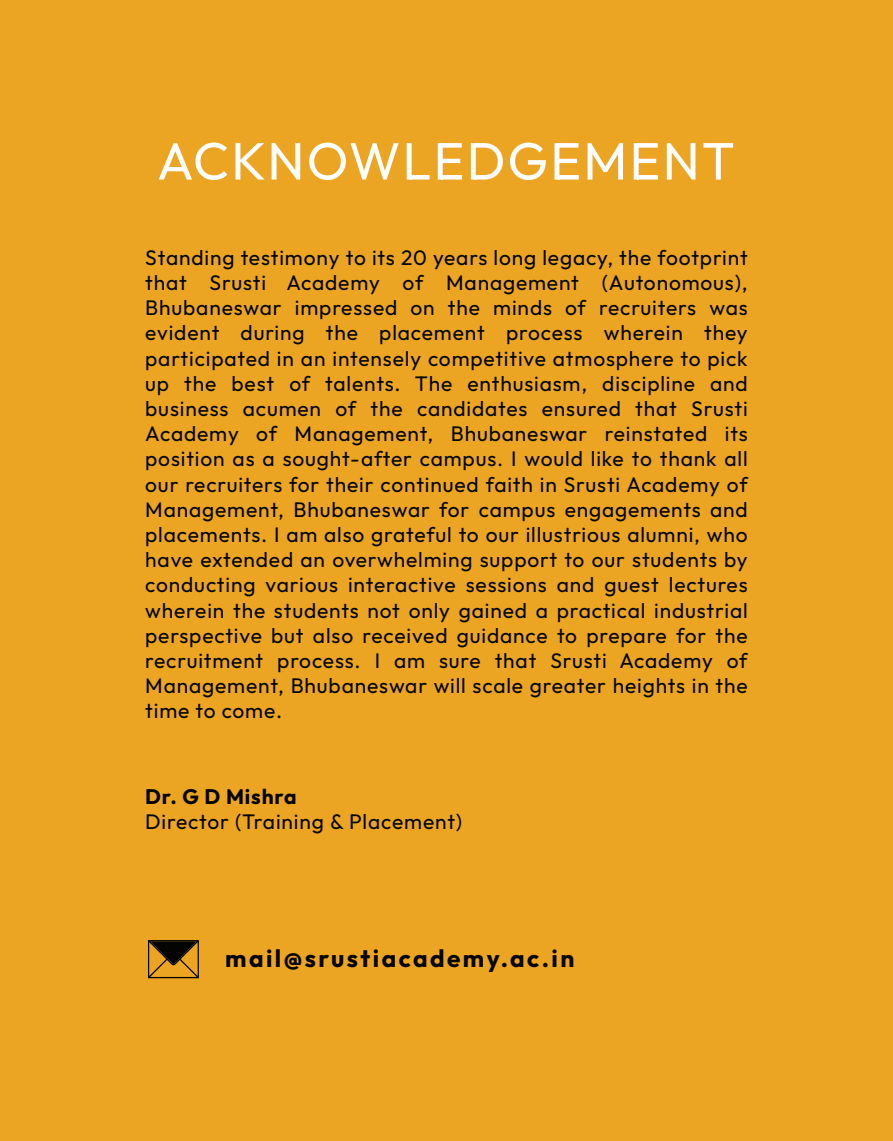
<style>
.page{position:relative;width:893px;height:1141px;background:#eca522}
.page>*{position:absolute;margin:0;border:0;box-sizing:border-box;transform-origin:0 0}
.t1{font:52.5px "Outfit";letter-spacing:.04em;color:#fff}
.t2{font:700 24.5px "Outfit";letter-spacing:.1em;color:#040503}
.t3{font:21px/25.2px "Outfit";letter-spacing:.04em;color:#040503;text-align:justify}
.t4{font:700 21px "Outfit";letter-spacing:.04em;color:#040503}
</style>
<div class="page">
<svg style="left:148px;top:940px;width:51px;height:38px"></svg>
<h1 class="t1" style="left:157px;top:131px;width:579px">ACKNOWLEDGEMENT</h1>
<p class="t3" style="left:145px;top:245px;width:604px">Standing testimony to its 20 years long legacy, the footprint that Srusti Academy of Management (Autonomous), Bhubaneswar impressed on the minds of recruiters was evident during the placement process wherein they participated in an intensely competitive atmosphere to pick up the best of talents. The enthusiasm, discipline and business acumen of the candidates ensured that Srusti Academy of Management, Bhubaneswar reinstated its position as a sought-after campus. I would like to thank all our recruiters for their continued faith in Srusti Academy of Management, Bhubaneswar for campus engagements and placements. I am also grateful to our illustrious alumni, who have extended an overwhelming support to our students by conducting various interactive sessions and guest lectures wherein the students not only gained a practical industrial perspective but also received guidance to prepare for the recruitment process. I am sure that Srusti Academy of Management, Bhubaneswar will scale greater heights in the time to come.</p>
<p class="t4" style="left:145px;top:784px;width:153px">Dr. G D Mishra</p>
<p class="t3" style="left:145px;top:809px;width:318px">Director (Training &amp; Placement)</p>
<p class="t2" style="left:225px;top:944px;width:351px">mail@srustiacademy.ac.in</p>
</div>
